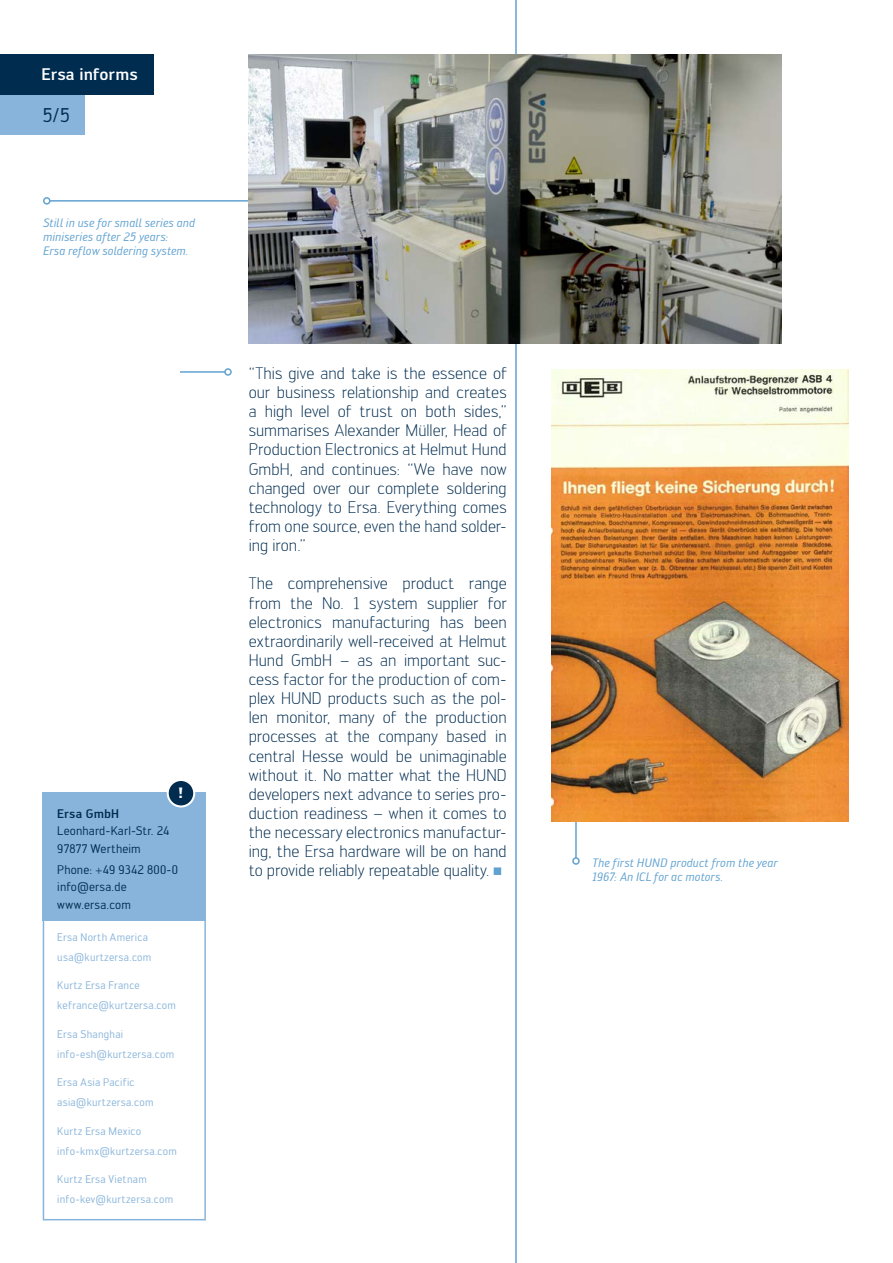
<style>
.page{position:relative;width:893px;height:1263px;background:#fff}
.page>*{position:absolute;margin:0;border:0;box-sizing:border-box;transform-origin:0 0}
.t1{font:19.5px "Engel";color:#002c50}
.t2{font:300 16.5px/19.2px "Engel";color:#002c50;text-align:justify}
.t3{font:500 16.5px "Engel";color:#fff}
.t4{font:700 14.7px "Engel";color:#fff}
.t5{font:12.3px/17.4px "Engel";letter-spacing:.01em;color:#002c50}
.t6{font:500 12.3px "Engel";letter-spacing:.015em;color:#002c50}
.KE_Bildunterschrift{font:italic 12px/14.4px "Engel";letter-spacing:.01em;color:#61a2d1}
.t7{font:10.8px/19.8px "Engel";letter-spacing:.025em;color:#88b4db}
</style>
<div class="page">
<hr style="left:515px;top:0;width:2px;height:1263px;background:#61a2d1">
<div style="left:0;top:94px;width:85px;height:41px;background:#88b4db"></div>
<div style="left:0;top:54px;width:153px;height:40px;background:#002c50"></div>
<div style="left:43px;top:794px;width:163px;height:426px;border:2px solid #88b4db"></div>
<div style="left:43px;top:792px;width:163px;height:129px;background:#88b4db"></div>
<div style="left:168px;top:780px;width:26px;height:26px;background:#002c50;border-radius:50%"></div>
<div style="left:167px;top:779px;width:28px;height:28px;border:2px solid #fff;border-radius:50%"></div>
<hr style="left:50px;top:200px;width:278px;height:2px;background:#61a2d1">
<div style="left:43px;top:197px;width:8px;height:8px;border:2px solid #61a2d1;border-radius:50%"></div>
<div style="left:494px;top:867px;width:7px;height:8px;background:#61a2d1;border:2px solid #61a2d1"></div>
<img style="left:249px;top:54px;width:533px;height:290px">
<hr style="left:575px;top:579px;width:2px;height:279px;background:#61a2d1">
<div style="left:572px;top:857px;width:8px;height:8px;border:2px solid #61a2d1;border-radius:50%"></div>
<img style="left:552px;top:370px;width:296px;height:451px">
<hr style="left:180px;top:371px;width:45px;height:2px;background:#61a2d1">
<div style="left:224px;top:368px;width:8px;height:8px;border:2px solid #61a2d1;border-radius:50%"></div>
<p class="t3" style="left:42px;top:65px;width:97px">Ersa informs</p>
<p class="t1" style="left:43px;top:104px;width:29px">5/5</p>
<p class="KE_Bildunterschrift" style="left:43px;top:215px;width:154px">Still in use for small series and miniseries after 25 years:<br>Ersa reflow soldering system.</p>
<p class="t4" style="left:178px;top:784px;width:7px">!</p>
<p class="t6" style="left:57px;top:806px;width:63px">Ersa GmbH</p>
<p class="t5" style="left:57px;top:822px;width:114px">Leonhard-Karl-Str. 24<br>97877 Wertheim</p>
<p class="t5" style="left:57px;top:861px;width:122px">Phone: +49 9342 800-0 info@ersa.de www.ersa.com</p>
<p class="t7" style="left:57px;top:927px;width:95px">Ersa North America usa@kurtzersa.com</p>
<p class="t7" style="left:57px;top:976px;width:120px">Kurtz Ersa France kefrance@kurtzersa.com</p>
<p class="t7" style="left:57px;top:1024px;width:118px">Ersa Shanghai info-esh@kurtzersa.com</p>
<p class="t7" style="left:57px;top:1073px;width:98px">Ersa Asia Pacific asia@kurtzersa.com</p>
<p class="t7" style="left:57px;top:1121px;width:121px">Kurtz Ersa Mexico info-kmx@kurtzersa.com</p>
<p class="t7" style="left:57px;top:1169px;width:117px">Kurtz Ersa Vietnam info-kev@kurtzersa.com</p>
<p class="t2" style="left:249px;top:363px;width:259px">“This give and take is the essence of our business relationship and creates a high level of trust on both sides,” summarises Alexander Müller, Head of Production Electronics at Helmut Hund GmbH, and continues: “We have now changed over our complete soldering technology to Ersa. Everything comes from one source, even the hand solder&shy;ing iron.”</p>
<p class="t2" style="left:249px;top:574px;width:259px">The comprehensive product range from the No. 1 system supplier for electronics manufacturing has been extraordinarily well-received at Helmut Hund GmbH – as an important suc&shy;cess factor for the production of com&shy;plex HUND products such as the pol&shy;len monitor, many of the production processes at the company based in central Hesse would be unimaginable without it. No matter what the HUND developers next advance to series pro&shy;duction readiness – when it comes to the necessary electronics manufactur&shy;ing, the Ersa hardware will be on hand to provide reliably repeatable quality.</p>
<p class="KE_Bildunterschrift" style="left:592px;top:855px;width:187px">The first HUND product from the year<br>1967: An ICL for ac motors.</p>
</div>
